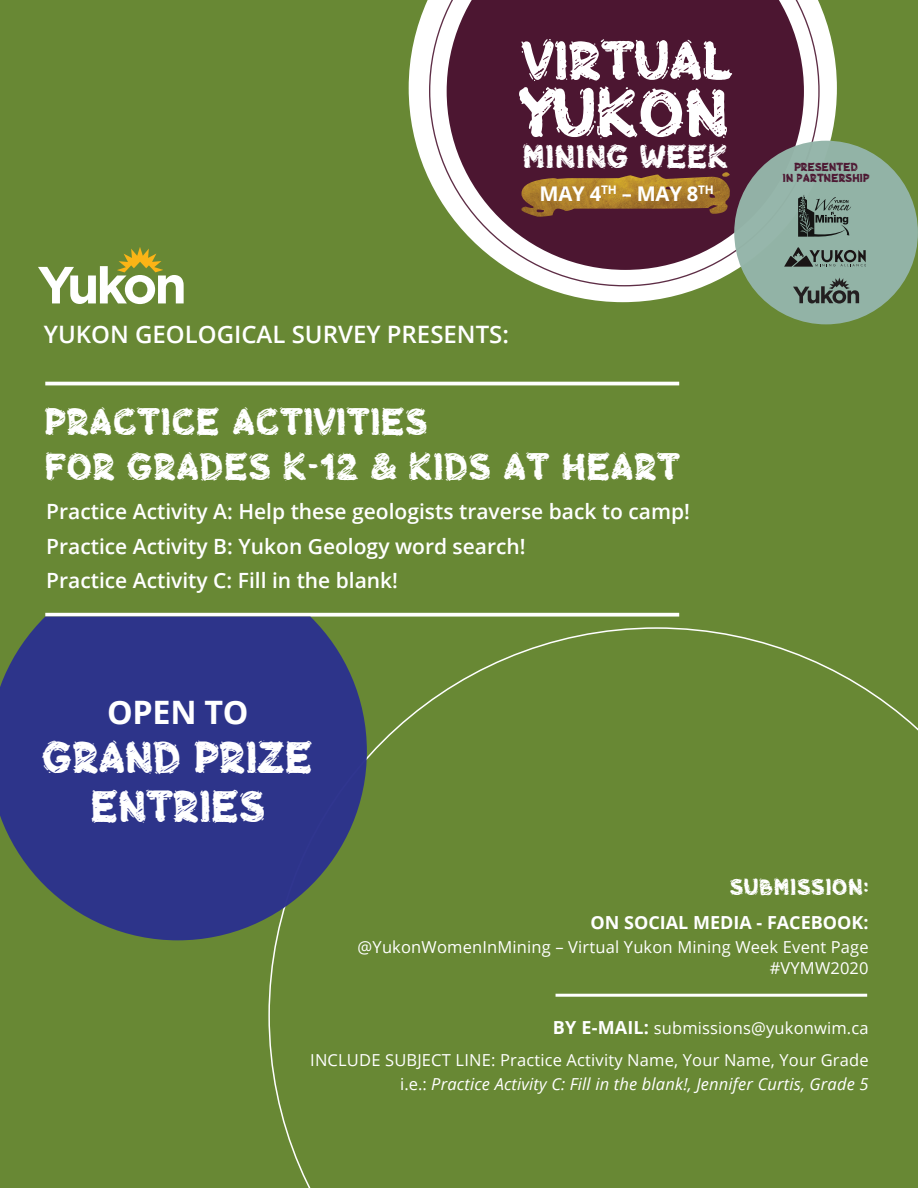
<style>
.page{position:relative;width:918px;height:1188px;background:#688834}
.page>*{position:absolute;margin:0;border:0;box-sizing:border-box;transform-origin:0 0}
.t1{font:76.2px "Chillout Gang";letter-spacing:.025em;color:#fff}
.t2{font:61.5px "Chillout Gang";letter-spacing:.025em;color:#fff}
.t3{font:49.2px/49.1px "Chillout Gang";letter-spacing:.025em;color:#fff;text-align:center}
.t4{font:42px/45px "Chillout Gang";letter-spacing:.04em;color:#fff}
.t5{font:36px "Chillout Gang";letter-spacing:.04em;color:#fff}
.t6{font:700 32.25px "Open Sans";letter-spacing:-.01em;color:#fff}
.t7{font:25.5px "Chillout Gang";letter-spacing:.05em;color:#fff}
.t8{font:600 24px "Open Sans";color:#fff}
.t9{font:600 21px/34.5px "Open Sans";color:#fff}
.t10{font:700 20.25px "Open Sans";letter-spacing:-.01em;color:#fff}
.t11{font:700 18px "Open Sans";color:#fff}
.t12{font:16.5px/21px "Open Sans";letter-spacing:.01em;color:#fff;text-align:right}
.t13{font:italic 16.5px "Open Sans";letter-spacing:.01em;color:#fff}
.t14{font:12.9px/11.1px "Chillout Gang";letter-spacing:.025em;color:#4c1631;text-align:center}
.s1{font-weight:700;font-size:18px}
.s2{font-style:normal}
</style>
<div class="page">
<div style="left:268px;top:627px;width:650px;height:561px;background:#688834"></div>
<svg style="left:429px;top:0;width:391px;height:286px"></svg>
<svg style="left:447px;top:0;width:357px;height:270px;background:#5e2f45"></svg>
<img style="left:522px;top:172px;width:208px;height:45px">
<div style="left:734px;top:141px;width:184px;height:183px;background:#94b5a9;border-radius:50%"></div>
<svg style="left:784px;top:247px;width:82px;height:20px"></svg>
<svg style="left:798px;top:195px;width:53px;height:42px"></svg>
<svg style="left:793px;top:278px;width:66px;height:26px"></svg>
<svg style="left:45px;top:613px;width:634px;height:4px"></svg>
<svg style="left:0;top:617px;width:367px;height:323px;background:#35407d"></svg>
<hr style="left:45px;top:382px;width:634px;height:3px;background:#fff">
<svg style="left:38px;top:247px;width:146px;height:57px"></svg>
<hr style="left:556px;top:994px;width:311px;height:3px;background:#fff">
<h2 class="t2" style="left:523px;top:28px;width:208px">VIRTUAL</h2>
<h1 class="t1" style="left:523px;top:73px;width:206px">YUKON</h1>
<h3 class="t5" style="left:523px;top:137px;width:206px">MINING WEEK</h3>
<p class="t10" style="left:540px;top:179px;width:176px">MAY 4<sup>TH</sup> – MAY 8<sup>TH</sup></p>
<h3 class="t8" style="left:44px;top:318px;width:467px">YUKON GEOLOGICAL SURVEY PRESENTS:</h3>
<h3 class="t4" style="left:45px;top:399px;width:635px">PRACTICE ACTIVITIES<br>FOR GRADES K-12 &amp; KIDS AT HEART</h3>
<p class="t9" style="left:46px;top:494px;width:645px">Practice Activity A: Help these geologists traverse back to camp!<br>Practice Activity B: Yukon Geology word search!<br>Practice Activity C: Fill in the blank!</p>
<h3 class="t6" style="left:107px;top:690px;width:143px">OPEN TO</h3>
<h3 class="t3" style="left:43px;top:733px;width:270px">GRAND PRIZE<br>ENTRIES</h3>
<p class="t14" style="left:783px;top:161px;width:88px">PRESENTED<br>IN PARTNERSHIP</p>
<h3 class="t7" style="left:730px;top:873px;width:140px">SUBMISSION:</h3>
<p class="t11" style="left:591px;top:910px;width:280px">ON SOCIAL MEDIA - FACEBOOK:</p>
<p class="t12" style="left:358px;top:936px;width:513px">@YukonWomenInMining – Virtual Yukon Mining Week Event Page #VYMW2020</p>
<p class="t12" style="left:310px;top:1012px;width:560px;line-height:31.5px"><span class="s1">BY E-MAIL:</span> submissions@yukonwim.ca<br>INCLUDE SUBJECT LINE: Practice Activity Name, Your Name, Your Grade</p>
<p class="t13" style="left:400px;top:1072px;width:470px"><span class="s2">i.e.:</span> Practice Activity C: Fill in the blank!, Jennifer Curtis, Grade 5</p>
</div>
